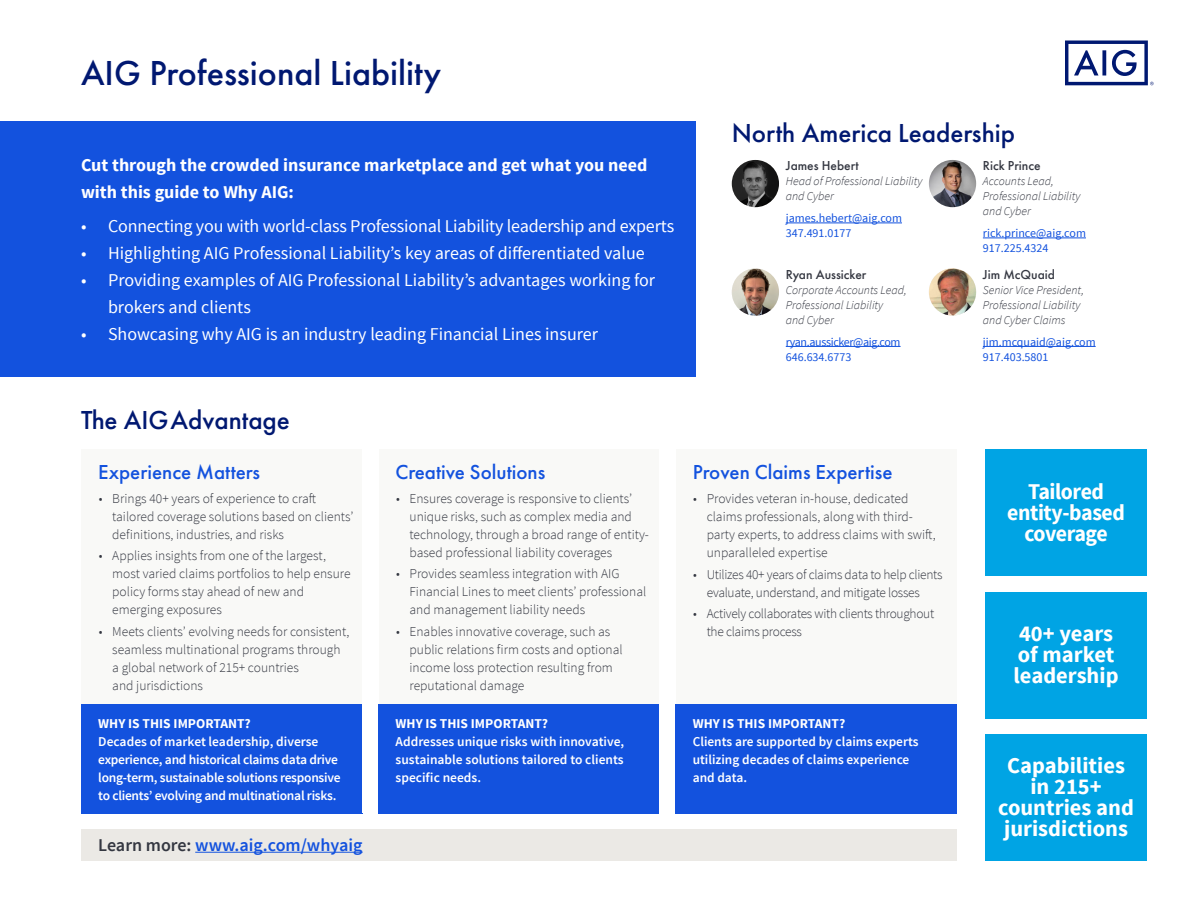
<style>
.page{position:relative;width:1188px;height:918px;background:#fff}
.page>*{position:absolute;margin:0;border:0;box-sizing:border-box;transform-origin:0 0}
.t1{font:500 36px "Futura PT";color:#001871}
.t2{font:500 27px "Futura PT";color:#001871}
.t3{font:700 22.5px/21px "Source Sans Pro";color:#fff}
.t4{font:700 22.5px/21px "Source Sans Pro";letter-spacing:-.02em;color:#fff;text-align:center}
.t5{font:500 21px "Futura PT";color:#1352de}
.t6{font:18px/27px "Source Sans Pro";color:#fff}
.t7{font:700 18px/27px "Source Sans Pro";color:#fff}
.t8{font:600 18px "Source Sans Pro";color:#1352de}
.t9{font:300 13.5px/18px "Source Sans Pro";color:#343741}
.t10{font:600 13.5px/18px "Source Sans Pro";color:#fff}
.t11{font:600 13.5px/18px "Source Sans Pro";letter-spacing:-.02em;color:#fff}
.t12{font:300 13.5px/18px "Source Sans Pro";letter-spacing:-.02em;color:#343741}
.t13{font:500 13.5px "Futura PT";color:#343741}
.t14{font:italic 300 12px/15px "Source Sans Pro";color:#343741}
.t15{font:12px/15px "Source Sans Pro";color:#1352de}
.t16{font:12px/21.8px "Source Sans Pro";letter-spacing:-.03em;color:#1352de}
.s1{font-weight:300;font-style:italic;color:#343741}
.s2{font-weight:700}
.s3{color:#343741}
</style>
<div class="page">
<div style="left:81px;top:449px;width:875px;height:255px;background:#f9f9f7"></div>
<div style="left:81px;top:704px;width:281px;height:109px;background:#1352de"></div>
<div style="left:0;top:121px;width:696px;height:255px;background:#1352de"></div>
<div style="left:81px;top:829px;width:875px;height:32px;background:#ebe9e5"></div>
<div style="left:362px;top:446px;width:16px;height:366px;background:#fff"></div>
<div style="left:659px;top:446px;width:16px;height:366px;background:#fff"></div>
<hr style="left:195px;top:852px;width:167px;height:1px;background:#1352de">
<hr style="left:786px;top:223px;width:116px;height:1px;background:#1352de">
<hr style="left:983px;top:238px;width:103px;height:1px;background:#1352de">
<hr style="left:786px;top:346px;width:115px;height:1px;background:#1352de">
<hr style="left:983px;top:346px;width:113px;height:1px;background:#1352de">
<svg style="left:1065px;top:40px;width:89px;height:45px"></svg>
<img style="left:732px;top:160px;width:47px;height:47px;border-radius:24px">
<img style="left:732px;top:268px;width:47px;height:48px;border-radius:24px">
<img style="left:929px;top:160px;width:47px;height:47px;border-radius:24px">
<img style="left:929px;top:268px;width:47px;height:48px;border-radius:24px">
<div style="left:985px;top:592px;width:162px;height:126px;background:#00a4e4"></div>
<div style="left:985px;top:734px;width:162px;height:127px;background:#00a4e4"></div>
<div style="left:985px;top:449px;width:162px;height:127px;background:#00a4e4"></div>
<div style="left:378px;top:704px;width:281px;height:109px;background:#1352de"></div>
<div style="left:675px;top:704px;width:281px;height:109px;background:#1352de"></div>
<h1 class="t1" style="left:81px;top:52px;width:362px">AIG Professional Liability</h1>
<h2 class="t7" style="left:81px;top:152px;width:568px">Cut through the crowded insurance marketplace and get what you need with this guide to Why AIG:</h2>
<p class="t6" style="left:81px;top:213px;width:595px">• Connecting you with world-class Professional Liability leadership and experts</p>
<p class="t6" style="left:81px;top:240px;width:565px">• Highlighting AIG Professional Liability’s key areas of differentiated value</p>
<p class="t6" style="left:108px;top:267px;width:549px;text-indent:-27px">• Providing examples of AIG Professional Liability’s advantages working for brokers and clients</p>
<p class="t6" style="left:81px;top:321px;width:519px">• Showcasing why AIG is an industry leading Financial Lines insurer</p>
<h2 class="t2" style="left:732px;top:117px;width:285px">North America Leadership</h2>
<p class="t13" style="left:786px;top:158px;width:74px">James Hebert</p>
<p class="t13" style="left:983px;top:158px;width:59px">Rick Prince</p>
<p class="t14" style="left:786px;top:174px;width:138px">Head of Professional Liability</p>
<p class="t14" style="left:983px;top:174px;width:72px">Accounts Lead,</p>
<p class="t14" style="left:786px;top:189px;width:50px">and Cyber</p>
<p class="t14" style="left:983px;top:189px;width:99px">Professional Liability and Cyber</p>
<p class="t15" style="left:786px;top:211px;width:118px">james.hebert@aig.com<br>347.491.0177</p>
<p class="t15" style="left:983px;top:226px;width:105px">rick.prince@aig.com<br>917.225.4324</p>
<p class="t13" style="left:786px;top:266px;width:82px">Ryan Aussicker</p>
<p class="t13" style="left:983px;top:266px;width:74px">Jim McQuaid</p>
<p class="t14" style="left:786px;top:282px;width:122px">Corporate Accounts Lead,</p>
<p class="t14" style="left:983px;top:282px;width:103px">Senior Vice President,</p>
<p class="t14" style="left:786px;top:297px;width:99px">Professional Liability</p>
<p class="t14" style="left:983px;top:297px;width:99px">Professional Liability</p>
<p class="t16" style="left:786px;top:309px;width:116px"><span class="s1">and Cyber </span>ryan.aussicker@aig.com</p>
<p class="t15" style="left:786px;top:349px;width:67px">646.634.6773</p>
<p class="t15" style="left:983px;top:309px;width:114px;line-height:21.8px"><span class="s1">and Cyber Claims </span>jim.mcquaid@aig.com</p>
<p class="t15" style="left:983px;top:349px;width:67px">917.403.5801</p>
<h2 class="t2" style="left:81px;top:404px;width:210px">The AIG Advantage</h2>
<h3 class="t5" style="left:98px;top:459px;width:163px">Experience Matters</h3>
<p class="t9" style="left:112px;top:490px;width:243px;text-indent:-14px">• Brings 40+ years of experience to craft tailored coverage solutions based on clients’ definitions, industries, and risks</p>
<p class="t9" style="left:112px;top:547px;width:240px;text-indent:-14px">• Applies insights from one of the largest, most varied claims portfolios to help ensure policy forms stay ahead of new and emerging exposures</p>
<p class="t9" style="left:112px;top:622px;width:239px;text-indent:-14px">• Meets clients’ evolving needs for consistent, seamless multinational programs through a global network of 215+ countries<br>and jurisdictions</p>
<p class="t11" style="left:98px;top:715px;width:244px"><span class="s2">WHY IS THIS IMPORTANT?<br></span>Decades of market leadership, diverse experience, and historical claims data drive long-term, sustainable solutions responsive to clients’ evolving and multinational risks.</p>
<p class="t8" style="left:98px;top:834px;width:266px"><span class="s3">Learn more:</span> www.aig.com/whyaig</p>
<h3 class="t5" style="left:395px;top:459px;width:151px">Creative Solutions</h3>
<p class="t9" style="left:410px;top:490px;width:241px;text-indent:-14px">• Ensures coverage is responsive to clients’ unique risks, such as complex media and technology, through a broad range of entity&shy;based professional liability coverages</p>
<p class="t9" style="left:410px;top:565px;width:238px;text-indent:-14px">• Provides seamless integration with AIG<br>Financial Lines to meet clients’ professional and management liability needs</p>
<p class="t9" style="left:410px;top:622px;width:215px;text-indent:-14px">• Enables innovative coverage, such as public relations firm costs and optional income loss protection resulting from reputational damage</p>
<h3 class="t5" style="left:693px;top:459px;width:201px">Proven Claims Expertise</h3>
<p class="t9" style="left:707px;top:490px;width:230px;text-indent:-14px">• Provides veteran in-house, dedicated claims professionals, along with third&shy;party experts, to address claims with swift, unparalleled expertise</p>
<p class="t12" style="left:707px;top:565px;width:237px;text-indent:-13px">• Utilizes 40+ years of claims data to help clients evaluate, understand, and mitigate losses</p>
<p class="t12" style="left:707px;top:604px;width:229px;text-indent:-13px">• Actively collaborates with clients throughout the claims process</p>
<p class="t10" style="left:396px;top:715px;width:230px"><span class="s2">WHY IS THIS IMPORTANT?<br></span>Addresses unique risks with innovative, sustainable solutions tailored to clients specific needs.</p>
<p class="t10" style="left:693px;top:715px;width:227px"><span class="s2">WHY IS THIS IMPORTANT?<br></span>Clients are supported by claims experts utilizing decades of claims experience and data.</p>
<p class="t4" style="left:1007px;top:482px;width:119px">Tailored entity-based coverage</p>
<p class="t3" style="left:1014px;top:624px;width:107px">40+ years of market leadership</p>
<p class="t3" style="left:998px;top:756px;width:137px;text-align:center">Capabilities in 215+ countries and jurisdictions</p>
</div>
